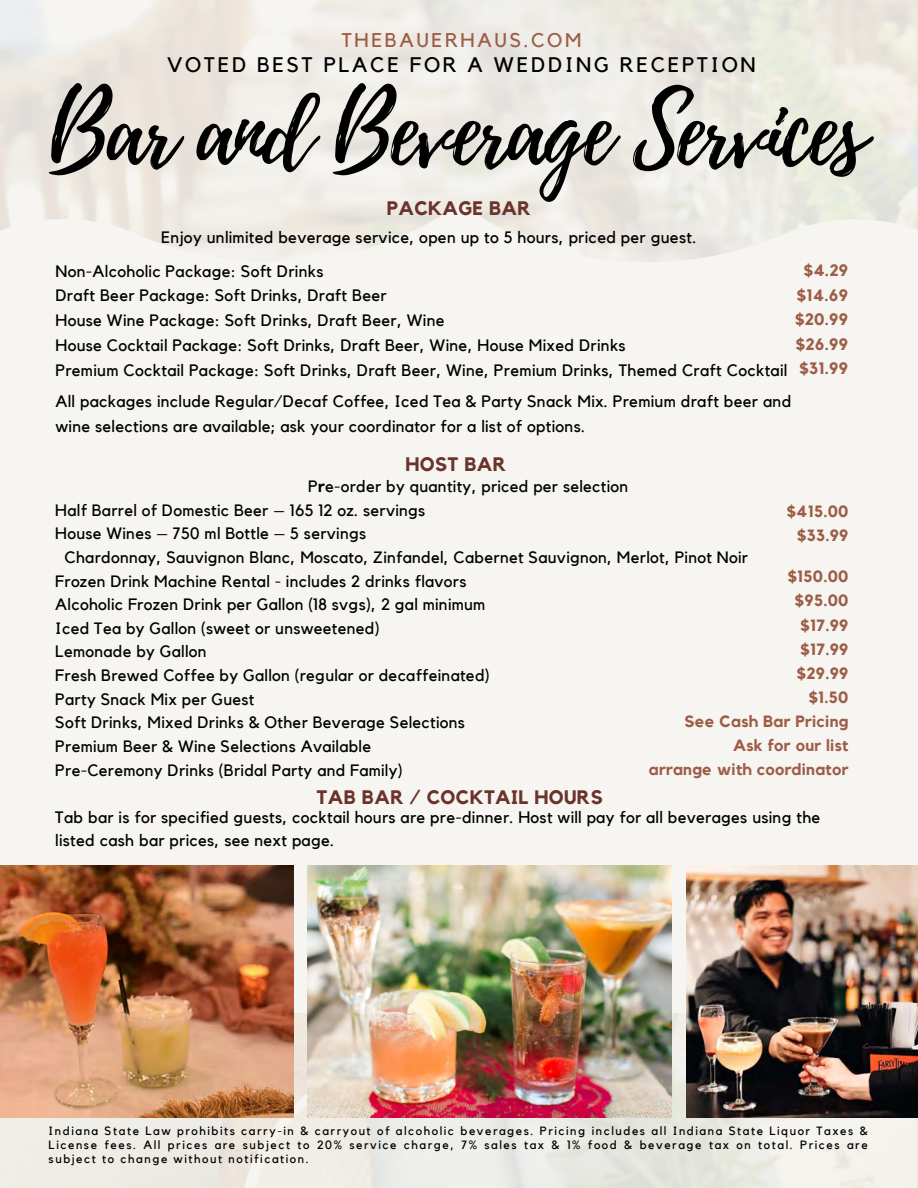
<style>
.page{position:relative;width:918px;height:1188px;background:#fff}
.page>*{position:absolute;margin:0;border:0;box-sizing:border-box;transform-origin:0 0}
.t1{font:96px "Playlist Script";letter-spacing:-.04em;color:#000}
.t2{font:21px "Kollektif";letter-spacing:.13em;color:#000}
.t3{font:19.8px "Kollektif";letter-spacing:.13em;color:#9d5d47}
.t4{font:700 19.5px "Kollektif";letter-spacing:.02em;color:#6a332b}
.t5{font:16.5px/24.8px "Kollektif";letter-spacing:.02em;color:#000}
.t6{font:700 16.5px/24.5px "Kollektif";letter-spacing:.02em;color:#9d5d47;text-align:center}
.t7{font:16.35px "Kollektif";letter-spacing:.02em;color:#000}
.t8{font:700 16.35px/24px "Kollektif";letter-spacing:.02em;color:#9d5d47;text-align:right}
.t9{font:12px/14.1px "Kollektif";letter-spacing:.13em;color:#000;text-align:justify}
.s1{font-weight:700}
</style>
<div class="page">
<img style="left:0;top:0;width:918px;height:1188px">
<div style="left:0;top:204px;width:918px;height:865px;background:#f6f5f1"></div>
<img style="left:0;top:866px;width:293px;height:252px">
<img style="left:307px;top:866px;width:365px;height:251px">
<img style="left:686px;top:866px;width:232px;height:252px">
<h2 class="t3" style="left:342px;top:31px;width:241px">THEBAUERHAUS.COM</h2>
<h2 class="t2" style="left:167px;top:55px;width:590px">VOTED BEST PLACE FOR A WEDDING RECEPTION</h2>
<h3 class="t1" style="left:49px;top:62px;width:820px">Bar and Beverage Services</h3>
<h5 class="t4" style="left:387px;top:199px;width:146px">PACKAGE BAR</h5>
<h5 class="t5" style="left:161px;top:225px;width:537px">Enjoy unlimited beverage service, open up to 5 hours, priced per guest.</h5>
<h4 class="t5" style="left:55px;top:259px;width:733px">Non-Alcoholic Package: Soft Drinks<br>Draft Beer Package: Soft Drinks, Draft Beer<br>House Wine Package: Soft Drinks, Draft Beer, Wine<br>House Cocktail Package: Soft Drinks, Draft Beer, Wine, House Mixed Drinks<br>Premium Cocktail Package: Soft Drinks, Draft Beer, Wine, Premium Drinks, Themed Craft Cocktail</h4>
<h2 class="t5" style="left:55px;top:390px;width:737px">All packages include Regular/Decaf Coffee, Iced Tea &amp; Party Snack Mix. Premium draft beer and wine selections are available; ask your coordinator for a list of options.</h2>
<h5 class="t4" style="left:405px;top:455px;width:102px">HOST BAR</h5>
<h4 class="t8" style="left:787px;top:500px;width:63px">$415.00 $33.99</h4>
<h4 class="t8" style="left:649px;top:565px;width:201px">$150.00<br>$95.00<br>$17.99<br>$17.99<br>$29.99<br>$1.50<br>See Cash Bar Pricing<br>Ask for our list<br>arrange with coordinator</h4>
<h5 class="t6" style="left:795px;top:259px;width:55px">$4.29 $14.69 $20.99 $26.99 $31.99</h5>
<h2 class="t7" style="left:308px;top:479px;width:322px">P<span class="s1">r</span>e-order by quantity, priced per selection</h2>
<h2 class="t7" style="left:55px;top:502px;width:372px">Half Barrel of Domestic Beer – 165 12 oz. servings</h2>
<h2 class="t7" style="left:55px;top:526px;width:312px">House Wines – 750 ml Bottle – 5 servings</h2>
<h2 class="t7" style="left:65px;top:550px;width:685px">Chardonnay, Sauvignon Blanc, Moscato, Zinfandel, Cabernet Sauvignon, Merlot, Pinot Noir</h2>
<h2 class="t7" style="left:55px;top:573px;width:413px">Frozen Drink Machine Rental - includes 2 drinks flavors</h2>
<h2 class="t7" style="left:55px;top:597px;width:432px">Alcoholic Frozen Drink per Gallon (18 svgs), 2 gal minimum</h2>
<h2 class="t7" style="left:55px;top:621px;width:326px">Iced Tea by Gallon (sweet or unsweetened)</h2>
<h2 class="t7" style="left:55px;top:644px;width:153px">Lemonade by Gallon</h2>
<h2 class="t7" style="left:55px;top:668px;width:436px">Fresh Brewed Coffee by Gallon (regular or decaffeinated)</h2>
<h2 class="t7" style="left:55px;top:691px;width:201px">Party Snack Mix per Guest</h2>
<h2 class="t7" style="left:55px;top:715px;width:411px">Soft Drinks, Mixed Drinks &amp; Other Beverage Selections</h2>
<h2 class="t7" style="left:55px;top:739px;width:317px">Premium Beer &amp; Wine Selections Available</h2>
<h2 class="t7" style="left:55px;top:762px;width:349px">Pre-Ceremony Drinks (Bridal Party and Family)</h2>
<p class="t4" style="left:317px;top:788px;width:288px">TAB BAR / COCKTAIL HOURS</p>
<p class="t5" style="left:55px;top:806px;width:767px;line-height:23.2px">Tab bar is for specified guests, cocktail hours are pre-dinner. Host will pay for all beverages using the listed cash bar prices, see next page.</p>
<h1 class="t9" style="left:49px;top:1124px;width:821px">Indiana State Law prohibits carry-in &amp; carryout of alcoholic beverages. Pricing includes all Indiana State Liquor Taxes &amp; License fees. All prices are subject to 20% service charge, 7% sales tax &amp; 1% food &amp; beverage tax on total. Prices are subject to change without notification.</h1>
</div>
